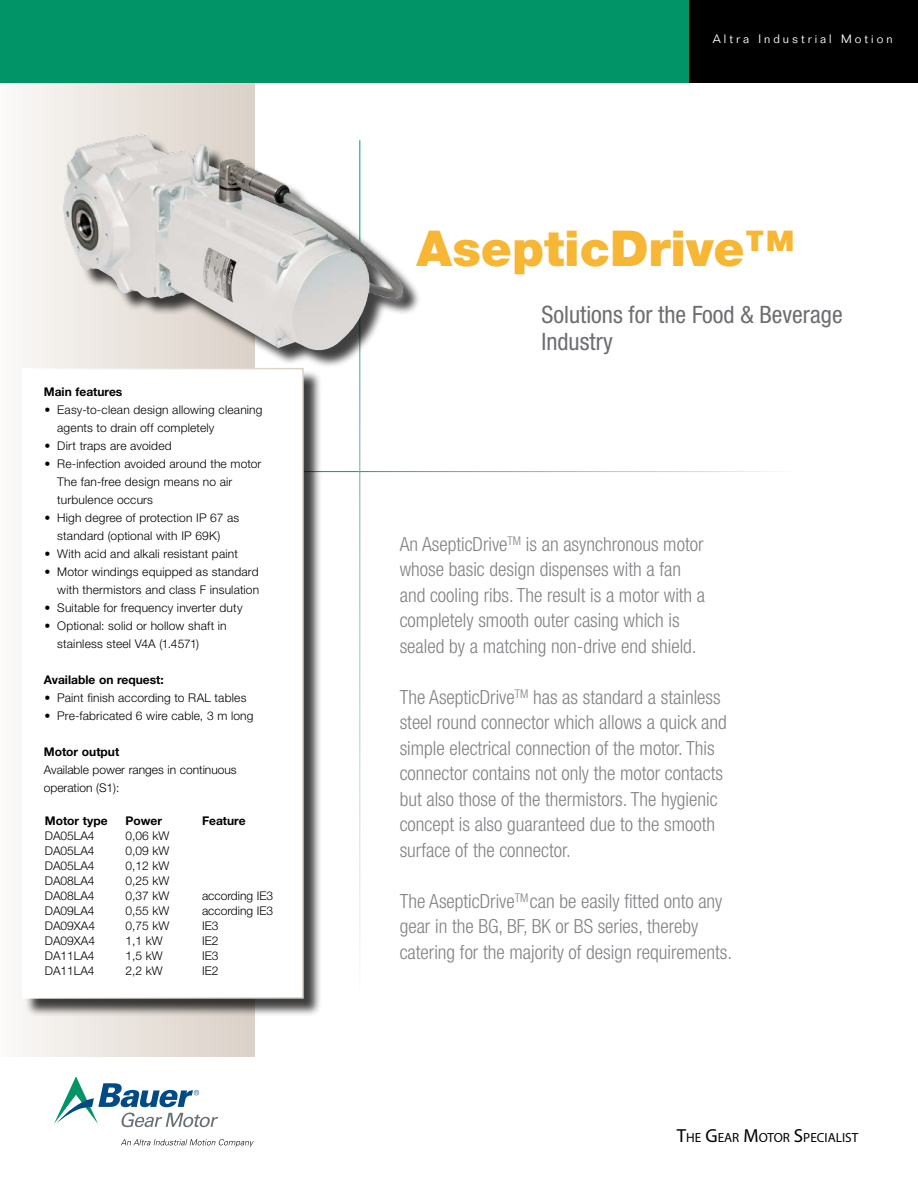
<style>
.page{position:relative;width:918px;height:1188px;background:#fff}
.page>*{position:absolute;margin:0;border:0;box-sizing:border-box;transform-origin:0 0}
.HEADING{font:900 49.5px "Helvetica Neue LT Std";color:#f7b633}
.SUBHEADING{font:condensed 24px/27px "Helvetica Neue LT Std";color:#6d6e71}
.Fronttext_EN{font:300 condensed 19.5px/25.5px "Helvetica Neue LT Std";color:#808285}
.t1{font:13.2px "Myriad Pro";color:#000}
.Subheading-Unterzeil{font:300 12px/18px "Helvetica Neue LT Std";letter-spacing:.015em;color:#000}
.Bodycopy_Tabelle{font:300 12px "Helvetica Neue LT Std";color:#000}
.Subheading{font:700 12px "Helvetica Neue LT Std";color:#000}
.t2{font:300 12px "Folio Std";letter-spacing:.25em;color:#fff}
.Bodycopy_Tabelle-2{font:700 12px "Helvetica Neue LT Std";color:#000}
.s1{font-size:18.9px}
</style>
<div class="page">
<svg style="left:121px;top:1139px;width:133px;height:8px"></svg>
<svg style="left:54px;top:1076px;width:164px;height:51px"></svg>
<div style="left:0;top:82px;width:254px;height:975px;background:linear-gradient(to right,#fbf9f7,#dad1c7)"></div>
<div style="left:0;top:0;width:918px;height:82px;background:#009467"></div>
<div style="left:689px;top:0;width:229px;height:82px;background:#000"></div>
<div style="left:24px;top:370px;width:299px;height:647px;background:#000;opacity:.75"></div>
<div style="left:23px;top:369px;width:280px;height:629px;background:#fff"></div>
<div style="left:22px;top:368px;width:282px;height:631px;border:2px solid #fff"></div>
<div style="left:66px;top:138px;width:355px;height:231px;background:#000;opacity:.75"></div>
<img style="left:59px;top:130px;width:352px;height:229px">
<p class="Subheading" style="left:44px;top:384px;width:80px">Main features</p>
<p class="Subheading-Unterzeil" style="left:57px;top:400px;width:207px;text-indent:-13px">• Easy-to-clean design allowing cleaning agents to drain off completely</p>
<p class="Subheading-Unterzeil" style="left:45px;top:436px;width:129px">• Dirt traps are avoided</p>
<p class="Subheading-Unterzeil" style="left:57px;top:454px;width:206px;text-indent:-13px">• Re-infection avoided around the motor<br>The fan-free design means no air turbulence occurs</p>
<p class="Subheading-Unterzeil" style="left:45px;top:508px;width:196px;text-align:center">• High degree of protection IP 67 as standard (optional with IP 69K)</p>
<p class="Subheading-Unterzeil" style="left:45px;top:544px;width:195px">• With acid and alkali resistant paint</p>
<p class="Subheading-Unterzeil" style="left:45px;top:562px;width:216px;text-align:right">• Motor windings equipped as standard with thermistors and class F insulation</p>
<p class="Subheading-Unterzeil" style="left:45px;top:598px;width:200px">• Suitable for frequency inverter duty</p>
<p class="Subheading-Unterzeil" style="left:57px;top:616px;width:171px;text-indent:-13px">• Optional: solid or hollow shaft in stainless steel V4A (1.4571)</p>
<p class="Subheading" style="left:44px;top:672px;width:121px">Available on request:</p>
<p class="Subheading-Unterzeil" style="left:45px;top:688px;width:203px">• Paint finish according to RAL tables</p>
<p class="Subheading-Unterzeil" style="left:45px;top:706px;width:210px">• Pre-fabricated 6 wire cable, 3 m long</p>
<p class="Subheading" style="left:44px;top:744px;width:77px">Motor output</p>
<p class="Subheading-Unterzeil" style="left:44px;top:760px;width:194px">Available power ranges in continuous</p>
<p class="Subheading-Unterzeil" style="left:44px;top:778px;width:77px">operation (S1):</p>
<p class="Bodycopy_Tabelle-2" style="left:45px;top:813px;width:64px">Motor type</p>
<p class="Bodycopy_Tabelle-2" style="left:126px;top:813px;width:38px">Power</p>
<p class="Bodycopy_Tabelle-2" style="left:202px;top:813px;width:45px">Feature</p>
<p class="Bodycopy_Tabelle" style="left:45px;top:828px;width:51px">DA05LA4</p>
<p class="Bodycopy_Tabelle" style="left:126px;top:828px;width:45px">0,06 kW</p>
<p class="Bodycopy_Tabelle" style="left:45px;top:843px;width:51px">DA05LA4</p>
<p class="Bodycopy_Tabelle" style="left:126px;top:843px;width:45px">0,09 kW</p>
<p class="Bodycopy_Tabelle" style="left:45px;top:858px;width:51px">DA05LA4</p>
<p class="Bodycopy_Tabelle" style="left:126px;top:858px;width:45px">0,12 kW</p>
<p class="Bodycopy_Tabelle" style="left:45px;top:873px;width:51px">DA08LA4</p>
<p class="Bodycopy_Tabelle" style="left:126px;top:873px;width:45px">0,25 kW</p>
<p class="Bodycopy_Tabelle" style="left:45px;top:888px;width:51px">DA08LA4</p>
<p class="Bodycopy_Tabelle" style="left:126px;top:888px;width:45px">0,37 kW</p>
<p class="Bodycopy_Tabelle" style="left:202px;top:888px;width:73px">according IE3</p>
<p class="Bodycopy_Tabelle" style="left:45px;top:903px;width:51px">DA09LA4</p>
<p class="Bodycopy_Tabelle" style="left:126px;top:903px;width:45px">0,55 kW</p>
<p class="Bodycopy_Tabelle" style="left:202px;top:903px;width:73px">according IE3</p>
<p class="Bodycopy_Tabelle" style="left:45px;top:918px;width:52px">DA09XA4</p>
<p class="Bodycopy_Tabelle" style="left:126px;top:918px;width:45px">0,75 kW</p>
<p class="Bodycopy_Tabelle" style="left:202px;top:918px;width:18px">IE3</p>
<p class="Bodycopy_Tabelle" style="left:45px;top:933px;width:52px">DA09XA4</p>
<p class="Bodycopy_Tabelle" style="left:126px;top:933px;width:39px">1,1 kW</p>
<p class="Bodycopy_Tabelle" style="left:202px;top:933px;width:18px">IE2</p>
<p class="Bodycopy_Tabelle" style="left:45px;top:948px;width:51px">DA11LA4</p>
<p class="Bodycopy_Tabelle" style="left:126px;top:948px;width:39px">1,5 kW</p>
<p class="Bodycopy_Tabelle" style="left:202px;top:948px;width:18px">IE3</p>
<p class="Bodycopy_Tabelle" style="left:45px;top:963px;width:51px">DA11LA4</p>
<p class="Bodycopy_Tabelle" style="left:126px;top:963px;width:39px">2,2 kW</p>
<p class="Bodycopy_Tabelle" style="left:202px;top:963px;width:18px">IE2</p>
<p class="t2" style="left:713px;top:32px;width:181px">Altra Industrial Motion</p>
<p class="HEADING" style="left:417px;top:219px;width:379px">AsepticDrive™</p>
<p class="SUBHEADING" style="left:541px;top:301px;width:303px">Solutions for the Food &amp; Beverage<br>Industry</p>
<p class="Fronttext_EN" style="left:400px;top:531px;width:305px">An AsepticDrive<sup>TM</sup> is an asynchronous motor whose basic design dispenses with a fan</p>
<p class="Fronttext_EN" style="left:400px;top:582px;width:307px">and cooling ribs. The result is a motor with a completely smooth outer casing which is</p>
<p class="Fronttext_EN" style="left:400px;top:633px;width:298px">sealed by a matching non-drive end shield.</p>
<p class="Fronttext_EN" style="left:400px;top:684px;width:329px">The AsepticDrive<sup>TM</sup> has as standard a stainless steel round connector which allows a quick and simple electrical connection of the motor. This connector contains not only the motor contacts but also those of the thermistors. The hygienic concept is also guaranteed due to the smooth surface of the connector.</p>
<p class="Fronttext_EN" style="left:400px;top:888px;width:334px">The AsepticDrive<sup>TM</sup>can be easily fitted onto any gear in the BG, BF, BK or BS series, thereby catering for the majority of design requirements.</p>
<p class="t1" style="left:677px;top:1130px;width:183px"><span class="s1">T</span>HE <span class="s1">G</span>EAR <span class="s1">M</span>OTOR <span class="s1">S</span>PECIALIST</p>
</div>
